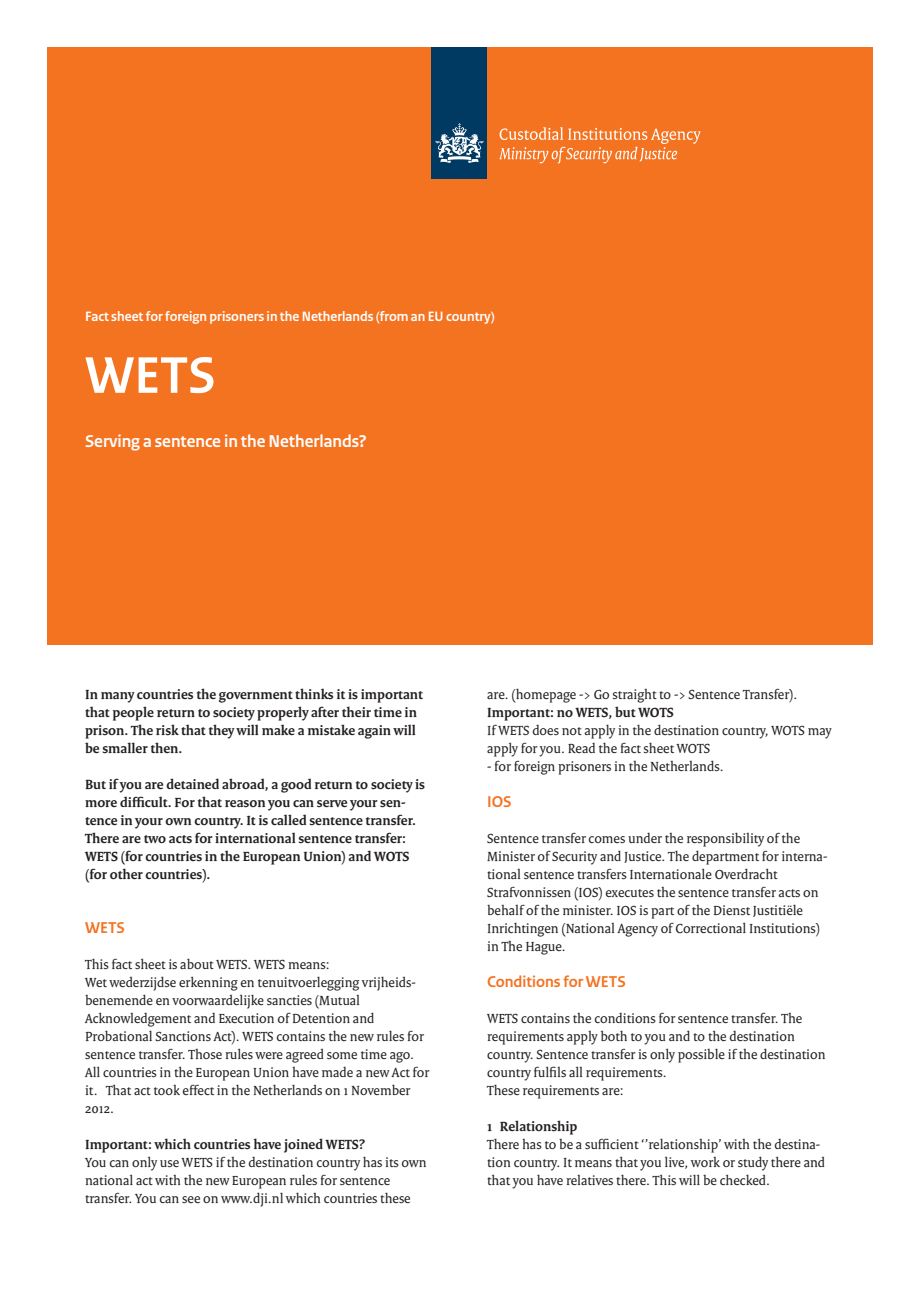
<style>
.page{position:relative;width:919px;height:1289px;background:#fff}
.page>*{position:absolute;margin:0;border:0;box-sizing:border-box;transform-origin:0 0}
._00_RO_WOTS{font:700 54px "Rijksoverheid Sans Heading";color:#fff}
._00_RO_Tekst_informa{font:700 18px "Rijksoverheid Sans Heading";color:#fff}
._05_RO_Alineakop{font:700 16.5px "Rijksoverheid Sans Heading";color:#f47321}
._10_RO_Broodtekst{font:14.25px/18px "Rijksoverheid Serif";color:#231f20}
._10_RO_Broodtekst-2{font:700 14.25px/18px "Rijksoverheid Serif";color:#231f20}
._00_RO_Tekst_informa-2{font:700 14.25px "Rijksoverheid Sans Heading";color:#fff}
._11_RO_Opsomming{font:700 14.25px "Rijksoverheid Serif";color:#231f20}
</style>
<div class="page">
<div style="left:47px;top:47px;width:825px;height:597px;background:#f47321"></div>
<div style="left:432px;top:47px;width:55px;height:132px;background:#003a62"></div>
<svg style="left:435px;top:123px;width:48px;height:40px"></svg>
<svg style="left:499px;top:127px;width:201px;height:36px"></svg>
<p class="_00_RO_Tekst_informa-2" style="left:85px;top:308px;width:411px">Fact sheet for foreign prisoners in the Netherlands (from an EU country)</p>
<p class="_00_RO_WOTS" style="left:85px;top:345px;width:132px">WETS</p>
<p class="_00_RO_Tekst_informa" style="left:85px;top:431px;width:283px">Serving a sentence in the Netherlands?</p>
<p class="_10_RO_Broodtekst-2" style="left:85px;top:685px;width:339px">In many countries the government thinks it is important that people return to society properly after their time in prison. The risk that they will make a mistake again will be smaller then.</p>
<p class="_10_RO_Broodtekst-2" style="left:85px;top:775px;width:341px">But if you are detained abroad, a good return to society is more difficult. For that reason you can serve your sen&shy;tence in your own country. It is called sentence transfer.<br>There are two acts for international sentence transfer:<br>WETS (for countries in the European Union) and WOTS (for other countries).</p>
<p class="_05_RO_Alineakop" style="left:85px;top:918px;width:41px">WETS</p>
<p class="_10_RO_Broodtekst" style="left:85px;top:955px;width:246px">This fact sheet is about WETS. WETS means:</p>
<p class="_10_RO_Broodtekst" style="left:85px;top:973px;width:345px">Wet wederzijdse erkenning en tenuitvoerlegging vrijheids&shy;benemende en voorwaardelijke sancties (Mutual Acknowledgement and Execution of Detention and Probational Sanctions Act). WETS contains the new rules for sentence transfer. Those rules were agreed some time ago.<br>All countries in the European Union have made a new Act for it. That act took effect in the Netherlands on 1 November 2012.</p>
<p class="_10_RO_Broodtekst-2" style="left:85px;top:1135px;width:281px">Important: which countries have joined WETS?</p>
<p class="_10_RO_Broodtekst" style="left:85px;top:1153px;width:343px">You can only use WETS if the destination country has its own national act with the new European rules for sentence transfer. You can see on www.dji.nl which countries these</p>
<p class="_10_RO_Broodtekst" style="left:487px;top:685px;width:312px">are. (homepage -&gt; Go straight to -&gt; Sentence Transfer).</p>
<p class="_10_RO_Broodtekst-2" style="left:487px;top:703px;width:188px">Important: no WETS, but WOTS</p>
<p class="_10_RO_Broodtekst" style="left:487px;top:721px;width:346px">If WETS does not apply in the destination country, WOTS may apply for you. Read the fact sheet WOTS</p>
<p class="_10_RO_Broodtekst" style="left:487px;top:757px;width:238px">- for foreign prisoners in the Netherlands.</p>
<p class="_05_RO_Alineakop" style="left:487px;top:792px;width:26px">IOS</p>
<p class="_10_RO_Broodtekst" style="left:487px;top:829px;width:341px">Sentence transfer comes under the responsibility of the Minister of Security and Justice. The department for interna&shy;tional sentence transfers Internationale Overdracht Strafvonnissen (IOS) executes the sentence transfer acts on behalf of the minister. IOS is part of the Dienst Justitiële Inrichtingen (National Agency of Correctional Institutions) in The Hague.</p>
<p class="_05_RO_Alineakop" style="left:487px;top:972px;width:140px">Conditions for WETS</p>
<p class="_10_RO_Broodtekst" style="left:487px;top:1009px;width:340px">WETS contains the conditions for sentence transfer. The requirements apply both to you and to the destination country. Sentence transfer is only possible if the destination country fulfils all requirements.</p>
<p class="_10_RO_Broodtekst" style="left:487px;top:1081px;width:138px">These requirements are:</p>
<p class="_11_RO_Opsomming" style="left:487px;top:1117px;width:92px">1 Relationship</p>
<p class="_10_RO_Broodtekst" style="left:487px;top:1135px;width:339px">There has to be a sufficient ‘’relationship’ with the destina&shy;tion country. It means that you live, work or study there and that you have relatives there. This will be checked.</p>
</div>
